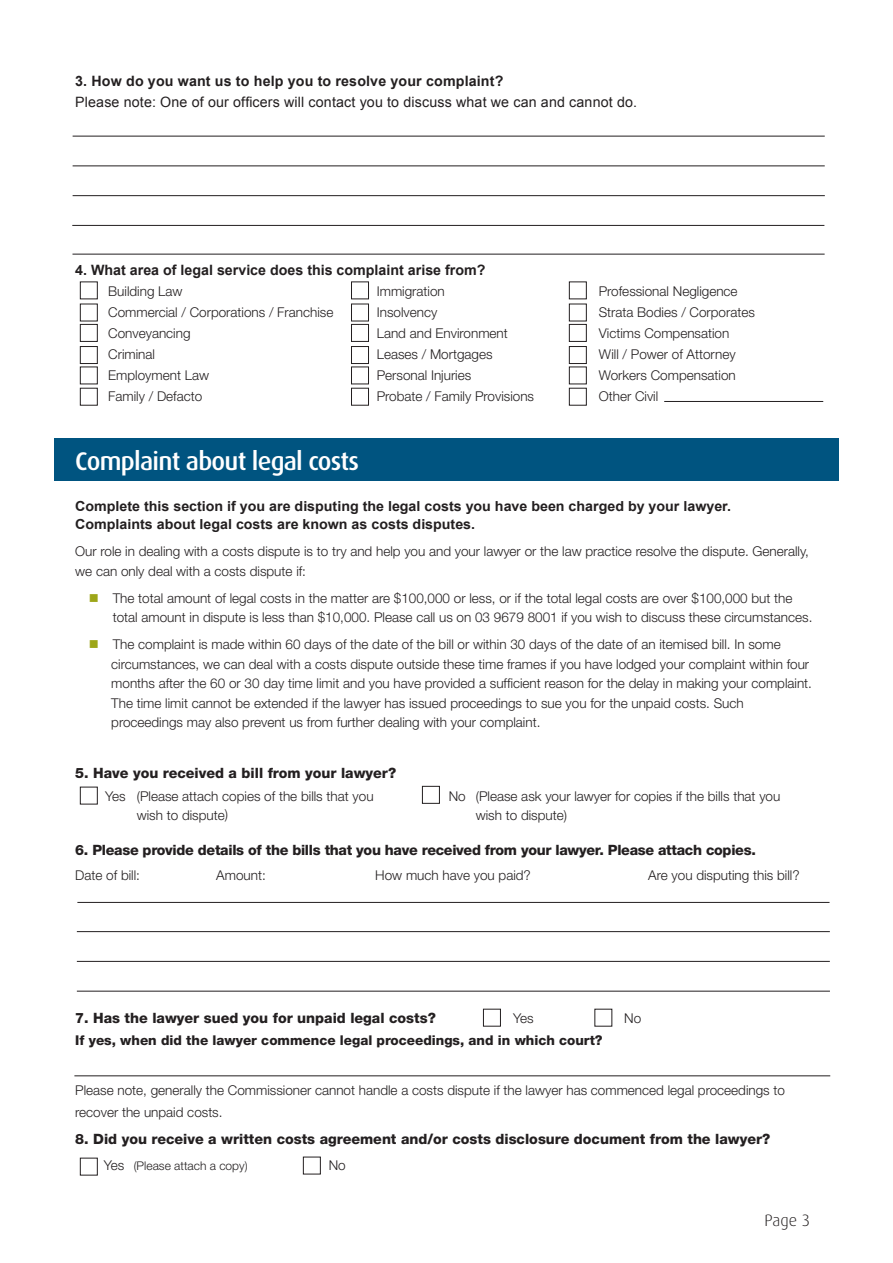
<style>
.page{position:relative;width:893px;height:1263px;background:#fff}
.page>*{position:absolute;margin:0;border:0;box-sizing:border-box;transform-origin:0 0}
.t1{font:500 25.5px "Dax";letter-spacing:-.03em;color:#fff}
.t2{font:300 16.5px "Dax";color:#231f20}
.t3{font:800 14.25px "Helvetica Neue LT";color:#231f20}
.t4{font:14.25px/21px "Arial";letter-spacing:.01em;color:#231f20}
.t5{font:800 14.25px "Helvetica Neue LT";letter-spacing:-.02em;color:#231f20}
.t6{font:700 14.25px "Arial";color:#231f20}
.t7{font:700 13.8px "Arial";color:#231f20}
.t8{font:300 13.5px/19.5px "Helvetica Neue LT";color:#231f20}
.t9{font:800 13.5px "Helvetica Neue LT";color:#231f20}
.t10{font:300 12px "Helvetica Neue LT";color:#231f20}
.s1{font-weight:700}
.s2{font-style:inherit}
.s3{color:#9da618}
.s4{font-size:13.5px}
</style>
<div class="page">
<hr style="left:73px;top:136px;width:752px;height:1px;background:#231f20">
<hr style="left:73px;top:166px;width:752px;height:1px;background:#231f20">
<hr style="left:73px;top:195px;width:752px;height:1px;background:#231f20">
<hr style="left:72px;top:225px;width:752px;height:1px;background:#231f20">
<div style="left:54px;top:438px;width:785px;height:42px;background:#005480"></div>
<div style="left:80px;top:787px;width:18px;height:17px;border:1px solid #231f20"></div>
<div style="left:422px;top:786px;width:18px;height:18px;border:1px solid #231f20"></div>
<div style="left:483px;top:1009px;width:18px;height:17px;border:1px solid #231f20"></div>
<div style="left:80px;top:1158px;width:18px;height:17px;border:1px solid #231f20"></div>
<div style="left:303px;top:1157px;width:18px;height:17px;border:1px solid #231f20"></div>
<hr style="left:77px;top:931px;width:753px;height:1px;background:#231f20">
<hr style="left:77px;top:961px;width:753px;height:1px;background:#231f20">
<hr style="left:77px;top:991px;width:753px;height:1px;background:#231f20">
<hr style="left:77px;top:902px;width:752px;height:1px;background:#231f20">
<hr style="left:74px;top:1075px;width:756px;height:1px;background:#231f20">
<div style="left:80px;top:281px;width:18px;height:18px;border:1px solid #231f20"></div>
<div style="left:80px;top:304px;width:18px;height:17px;border:1px solid #231f20"></div>
<div style="left:80px;top:324px;width:18px;height:18px;border:1px solid #231f20"></div>
<div style="left:80px;top:346px;width:18px;height:18px;border:1px solid #231f20"></div>
<div style="left:80px;top:367px;width:18px;height:17px;border:1px solid #231f20"></div>
<div style="left:80px;top:388px;width:18px;height:18px;border:1px solid #231f20"></div>
<div style="left:351px;top:281px;width:18px;height:18px;border:1px solid #231f20"></div>
<div style="left:351px;top:304px;width:18px;height:17px;border:1px solid #231f20"></div>
<div style="left:351px;top:324px;width:18px;height:18px;border:1px solid #231f20"></div>
<div style="left:351px;top:346px;width:18px;height:18px;border:1px solid #231f20"></div>
<div style="left:351px;top:367px;width:18px;height:17px;border:1px solid #231f20"></div>
<div style="left:351px;top:388px;width:18px;height:18px;border:1px solid #231f20"></div>
<div style="left:569px;top:281px;width:18px;height:18px;border:1px solid #231f20"></div>
<div style="left:569px;top:304px;width:18px;height:17px;border:1px solid #231f20"></div>
<div style="left:569px;top:324px;width:18px;height:18px;border:1px solid #231f20"></div>
<div style="left:569px;top:346px;width:18px;height:18px;border:1px solid #231f20"></div>
<div style="left:569px;top:367px;width:18px;height:17px;border:1px solid #231f20"></div>
<div style="left:569px;top:388px;width:18px;height:18px;border:1px solid #231f20"></div>
<hr style="left:72px;top:254px;width:753px;height:1px;background:#231f20">
<hr style="left:664px;top:401px;width:159px;height:1px;background:#231f20">
<p class="t4" style="left:75px;top:70px;width:563px"><span class="s1">3. How do you want us to help you to resolve your complaint?<br></span>Please note: One of our officers will contact you to discuss what we can and cannot do.</p>
<p class="t6" style="left:75px;top:260px;width:412px">4. What area of legal service does this complaint arise from?</p>
<p class="t8" style="left:108px;top:281px;width:76px">Building Law</p>
<p class="t8" style="left:377px;top:281px;width:69px">Immigration</p>
<p class="t8" style="left:599px;top:281px;width:140px">Professional Negligence</p>
<p class="t8" style="left:108px;top:302px;width:227px">Commercial / Corporations / Franchise</p>
<p class="t8" style="left:377px;top:302px;width:62px">Insolvency</p>
<p class="t8" style="left:599px;top:302px;width:158px">Strata Bodies / Corporates</p>
<p class="t8" style="left:108px;top:323px;width:84px">Conveyancing</p>
<p class="t8" style="left:377px;top:323px;width:133px">Land and Environment</p>
<p class="t8" style="left:599px;top:323px;width:132px">Victims Compensation</p>
<p class="t8" style="left:108px;top:344px;width:48px">Criminal</p>
<p class="t8" style="left:377px;top:344px;width:117px">Leases / Mortgages</p>
<p class="t8" style="left:599px;top:344px;width:138px">Will / Power of Attorney</p>
<p class="t8" style="left:108px;top:365px;width:102px">Employment Law</p>
<p class="t8" style="left:377px;top:365px;width:96px">Personal Injuries</p>
<p class="t8" style="left:599px;top:365px;width:139px">Workers Compensation</p>
<p class="t8" style="left:108px;top:386px;width:96px">Family / Defacto</p>
<p class="t8" style="left:377px;top:386px;width:159px">Probate / Family Provisions</p>
<p class="t8" style="left:599px;top:386px;width:61px">Other Civil</p>
<p class="t1" style="left:75px;top:446px;width:285px"><span class="s2">C</span>omplaint about legal costs</p>
<p class="t7" style="left:75px;top:497px;width:657px">Complete this section if you are disputing the legal costs you have been charged by your lawyer.</p>
<p class="t7" style="left:75px;top:515px;width:401px">Complaints about legal costs are known as costs disputes.</p>
<p class="t8" style="left:75px;top:541px;width:735px">Our role in dealing with a costs dispute is to try and help you and your lawyer or the law practice resolve the dispute. Generally, we can only deal with a costs dispute if:</p>
<p class="t8" style="left:113px;top:588px;width:701px;text-indent:-24px"><span class="s3">■</span> The total amount of legal costs in the matter are $100,000 or less, or if the total legal costs are over $100,000 but the total amount in dispute is less than $10,000. Please call us on 03 9679 8001 if you wish to discuss these circumstances.</p>
<p class="t8" style="left:111px;top:634px;width:702px;text-indent:-22px"><span class="s3">■</span> The complaint is made within 60 days of the date of the bill or within 30 days of the date of an itemised bill. In some circumstances, we can deal with a costs dispute outside these time frames if you have lodged your complaint within four months after the 60 or 30 day time limit and you have provided a sufficient reason for the delay in making your complaint.<br>The time limit cannot be extended if the lawyer has issued proceedings to sue you for the unpaid costs. Such proceedings may also prevent us from further dealing with your complaint.</p>
<p class="t3" style="left:75px;top:764px;width:322px">5. Have you received a bill from your lawyer?</p>
<p class="t8" style="left:105px;top:786px;width:270px">Yes (Please attach copies of the bills that you</p>
<p class="t8" style="left:449px;top:786px;width:333px">No (Please ask your lawyer for copies if the bills that you</p>
<p class="t8" style="left:137px;top:805px;width:93px">wish to dispute)</p>
<p class="t8" style="left:476px;top:805px;width:93px">wish to dispute)</p>
<p class="t5" style="left:75px;top:841px;width:682px">6. Please provide details of the bills that you have received from your lawyer. Please attach copies.</p>
<p class="t8" style="left:75px;top:865px;width:66px">Date of bill:</p>
<p class="t8" style="left:216px;top:865px;width:51px">Amount:</p>
<p class="t8" style="left:375px;top:865px;width:157px">How much have you paid?</p>
<p class="t8" style="left:648px;top:865px;width:153px">Are you disputing this bill?</p>
<p class="t3" style="left:75px;top:1009px;width:362px">7. Has the lawyer sued you for unpaid legal costs?</p>
<p class="t8" style="left:513px;top:1008px;width:22px">Yes</p>
<p class="t8" style="left:624px;top:1008px;width:19px">No</p>
<p class="t9" style="left:75px;top:1032px;width:529px">If yes, when did the lawyer commence legal proceedings, and in which court?</p>
<p class="t8" style="left:75px;top:1078px;width:711px;line-height:22.5px">Please note, generally the Commissioner cannot handle a costs dispute if the lawyer has commenced legal proceedings to recover the unpaid costs.</p>
<p class="t3" style="left:75px;top:1130px;width:697px">8. Did you receive a written costs agreement and/or costs disclosure document from the lawyer?</p>
<p class="t10" style="left:104px;top:1158px;width:145px"><span class="s4">Yes</span> (Please attach a copy)</p>
<p class="t8" style="left:329px;top:1155px;width:19px">No</p>
<p class="t2" style="left:765px;top:1210px;width:47px">Page 3</p>
</div>
